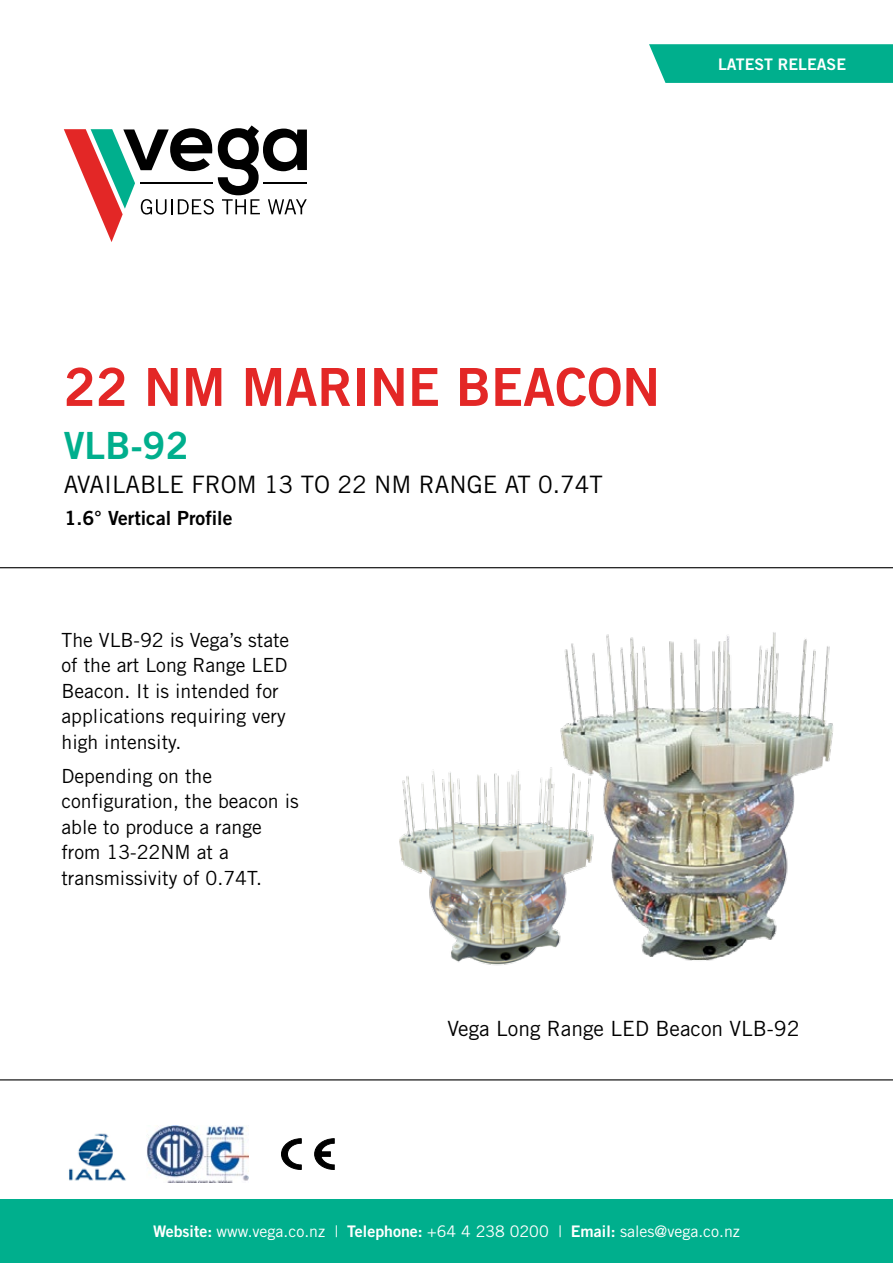
<style>
.page{position:relative;width:893px;height:1263px;background:#fff}
.page>*{position:absolute;margin:0;border:0;box-sizing:border-box;transform-origin:0 0}
.t1{font:52.5px "Trade Gothic Bold Two";color:#e32726}
.t2{font:37.5px "Trade Gothic Bold Two";color:#00af8d}
.t3{font:24px "Trade Gothic LT Std";color:#000}
.t4{font:21px "Trade Gothic";color:#000}
.t5{font:19.5px/25.5px "Trade Gothic";color:#000}
.t6{font:19.5px "Trade Gothic Bold Two";color:#000}
.t7{font:15.9px "Trade Gothic";color:#fff}
.t8{font:15.9px "Trade Gothic Bold Two";color:#fff}
.s1{font-family:"Trade Gothic Bold Two"}
</style>
<div class="page">
<div style="left:0;top:1199px;width:893px;height:64px;background:#00af8d"></div>
<img style="left:69px;top:1133px;width:57px;height:48px">
<svg style="left:281px;top:1138px;width:21px;height:32px"></svg>
<svg style="left:314px;top:1138px;width:21px;height:32px"></svg>
<svg style="left:64px;top:125px;width:243px;height:117px"></svg>
<hr style="left:141px;top:183px;width:72px;height:1px;background:#000">
<hr style="left:263px;top:183px;width:44px;height:1px;background:#000">
<hr style="left:0;top:567px;width:893px;height:1px;background:#000">
<hr style="left:0;top:1079px;width:893px;height:1px;background:#000">
<img style="left:147px;top:1126px;width:101px;height:57px">
<svg style="left:649px;top:44px;width:244px;height:39px;background:#0bb291"></svg>
<img style="left:399px;top:771px;width:145px;height:195px">
<img style="left:544px;top:632px;width:289px;height:329px">
<p class="t8" style="left:718px;top:54px;width:130px">LATEST RELEASE</p>
<h1 class="t1" style="left:64px;top:355px;width:598px">22 NM MARINE BEACON</h1>
<h2 class="t2" style="left:64px;top:423px;width:127px">VLB-92</h2>
<p class="t3" style="left:64px;top:469px;width:540px">AVAILABLE FROM 13 TO 22 NM RANGE AT 0.74T</p>
<p class="t6" style="left:64px;top:506px;width:169px">1.6° Vertical Profile</p>
<p class="t5" style="left:61px;top:627px;width:229px">The VLB-92 is Vega’s state of the art Long Range LED<br>Beacon. It is intended for applications requiring very high intensity.</p>
<p class="t5" style="left:61px;top:763px;width:239px">Depending on the configuration, the beacon is able to produce a range from 13-22NM at a transmissivity of 0.74T.</p>
<p class="t4" style="left:447px;top:1015px;width:354px">Vega Long Range LED Beacon VLB-92</p>
<p class="t7" style="left:153px;top:1222px;width:588px"><span class="s1">Website:</span> www.vega.co.nz | <span class="s1">Telephone:</span> +64 4 238 0200 | <span class="s1">Email:</span> sales@vega.co.nz</p>
</div>
